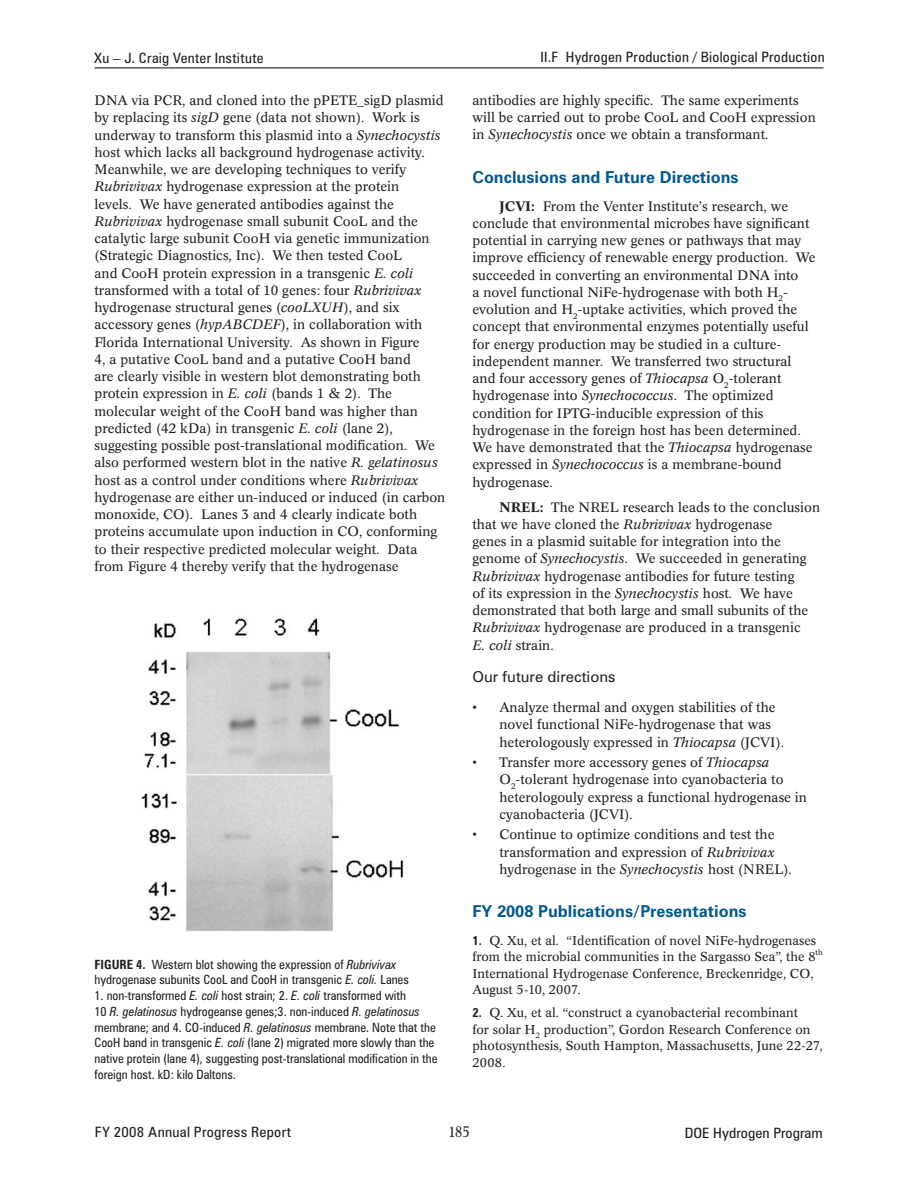
<style>
.page{position:relative;width:918px;height:1188px;background:#fff}
.page>*{position:absolute;margin:0;border:0;box-sizing:border-box;transform-origin:0 0}
._1_RptObjHead{font:700 16.5px "Zurich BT";color:#005990}
._1_Object_subHead{font:15px "Zurich BT";color:#231f20}
.t1{font:condensed 15px "Concorde BE";color:#231f20}
.t2{font:condensed 14.25px "Zurich BT";letter-spacing:.015em;color:#231f20;scale:1.05 1}
.t3{font:condensed 14.25px "Zurich BT";letter-spacing:.015em;color:#231f20;scale:1.08 1}
._1_Body_text{font:13.5px/17.2px "Concorde BE";color:#231f20}
._1_Bulleted{font:13.5px/17.2px "Concorde BE";color:#231f20}
._1_Bulleted_7{font:13.5px/17.2px "Concorde BE";color:#231f20}
._1_FigureTitle{font:condensed 12.75px/15.8px "Zurich BT";color:#231f20}
._1_Reference{font:12.75px/16.5px "Concorde BE";color:#231f20}
.s1{font-style:italic}
.s2{font-weight:500}
.s3{font-family:"Zurich BT";font-weight:700;font-stretch:condensed}
.s4{font-weight:700}
</style>
<div class="page">
<hr style="left:94px;top:67px;width:730px;height:1px;background:#231f20">
<img style="left:141px;top:618px;width:263px;height:314px">
<p class="t2" style="left:94px;top:49px;width:163px">Xu – J. Craig Venter Institute</p>
<p class="t2" style="left:540px;top:49px;width:272px">II.F Hydrogen Production / Biological Production</p>
<p class="_1_Body_text" style="left:94px;top:92px;width:352px">DNA via PCR, and cloned into the pPETE_sigD plasmid by replacing its <span class="s1">sigD</span> gene (data not shown). Work is underway to transform this plasmid into a <span class="s1">Synechocystis </span>host which lacks all background hydrogenase activity.<br>Meanwhile, we are developing techniques to verify <span class="s1">Rubrivivax</span> hydrogenase expression at the protein<br>levels. We have generated antibodies against the <span class="s1">Rubrivivax</span> hydrogenase small subunit CooL and the catalytic large subunit CooH via genetic immunization (Strategic Diagnostics, Inc). We then tested CooL<br>and CooH protein expression in a transgenic <span class="s1">E. coli </span>transformed with a total of 10 genes: four <span class="s1">Rubrivivax </span>hydrogenase structural genes (<span class="s1">cooLXUH</span>), and six accessory genes (<span class="s1">hypABCDEF</span>), in collaboration with Florida International University. As shown in Figure<br>4, a putative CooL band and a putative CooH band<br>are clearly visible in western blot demonstrating both protein expression in <span class="s1">E. coli</span> (bands 1 &amp; 2). The molecular weight of the CooH band was higher than predicted (42 kDa) in transgenic <span class="s1">E. coli</span> (lane 2), suggesting possible post-translational modification. We also performed western blot in the native <span class="s1">R. gelatinosus </span>host as a control under conditions where <span class="s1">Rubrivivax </span>hydrogenase are either un-induced or induced (in carbon monoxide, CO). Lanes 3 and 4 clearly indicate both proteins accumulate upon induction in CO, conforming to their respective predicted molecular weight. Data from Figure 4 thereby verify that the hydrogenase</p>
<p class="_1_Body_text" style="left:472px;top:91px;width:345px">antibodies are highly specific. The same experiments will be carried out to probe CooL and CooH expression in <span class="s1">Synechocystis</span> once we obtain a transformant.</p>
<p class="_1_RptObjHead" style="left:472px;top:167px;width:268px">Conclusions and Future Directions</p>
<p class="_1_Body_text" style="left:472px;top:198px;width:345px;text-indent:27px"><span class="s2">JCVI:</span> From the Venter Institute’s research, we conclude that environmental microbes have significant potential in carrying new genes or pathways that may improve efficiency of renewable energy production. We succeeded in converting an environmental DNA into<br>a novel functional NiFe-hydrogenase with both H<sub>2</sub>- evolution and H<sub>2</sub>-uptake activities, which proved the concept that environmental enzymes potentially useful for energy production may be studied in a culture&shy;independent manner. We transferred two structural and four accessory genes of <span class="s1">Thiocapsa</span> O<sub>2</sub>-tolerant hydrogenase into <span class="s1">Synechococcus</span>. The optimized condition for IPTG-inducible expression of this hydrogenase in the foreign host has been determined.<br>We have demonstrated that the <span class="s1">Thiocapsa</span> hydrogenase expressed in <span class="s1">Synechococcus</span> is a membrane-bound hydrogenase.</p>
<p class="_1_Body_text" style="left:473px;top:498px;width:349px;text-indent:27px"><span class="s2">NREL:</span> The NREL research leads to the conclusion that we have cloned the <span class="s1">Rubrivivax</span> hydrogenase<br>genes in a plasmid suitable for integration into the genome of <span class="s1">Synechocystis</span>. We succeeded in generating <span class="s1">Rubrivivax</span> hydrogenase antibodies for future testing<br>of its expression in the <span class="s1">Synechocystis</span> host. We have demonstrated that both large and small subunits of the <span class="s1">Rubrivivax</span> hydrogenase are produced in a transgenic<br><span class="s1">E. coli</span> strain.</p>
<p class="_1_Object_subHead" style="left:473px;top:667px;width:145px">Our future directions</p>
<p class="_1_Bulleted" style="left:500px;top:699px;width:286px;text-indent:-27px">• Analyze thermal and oxygen stabilities of the novel functional NiFe-hydrogenase that was heterologously expressed in <span class="s1">Thiocapsa</span> (JCVI).</p>
<p class="_1_Bulleted" style="left:500px;top:754px;width:309px;text-indent:-27px">• Transfer more accessory genes of <span class="s1">Thiocapsa </span>O<sub>2</sub>-tolerant hydrogenase into cyanobacteria to heterologouly express a functional hydrogenase in cyanobacteria (JCVI).</p>
<p class="_1_Bulleted_7" style="left:500px;top:826px;width:294px;text-indent:-27px">• Continue to optimize conditions and test the transformation and expression of <span class="s1">Rubrivivax </span>hydrogenase in the <span class="s1">Synechocystis</span> host (NREL).</p>
<p class="_1_RptObjHead" style="left:473px;top:901px;width:276px">FY 2008 Publications/Presentations</p>
<p class="_1_Reference" style="left:473px;top:932px;width:352px"><span class="s3">1.</span> Q. Xu, et al. “Identification of novel NiFe-hydrogenases from the microbial communities in the Sargasso Sea”, the 8<sup>th </sup>International Hydrogenase Conference, Breckenridge, CO, August 5-10, 2007.</p>
<p class="_1_Reference" style="left:473px;top:1005px;width:352px"><span class="s3">2.</span> Q. Xu, et al. “construct a cyanobacterial recombinant<br>for solar H<sub>2</sub> production”, Gordon Research Conference on photosynthesis, South Hampton, Massachusetts, June 22-27, 2008.</p>
<p class="_1_FigureTitle" style="left:94px;top:956px;width:316px"><span class="s4">FIGURE 4.</span> Western blot showing the expression of <span class="s1">Rubrivivax </span>hydrogenase subunits CooL and CooH in transgenic <span class="s1">E. coli.</span> Lanes</p>
<p class="_1_FigureTitle" style="left:94px;top:988px;width:345px">1. non-transformed <span class="s1">E. coli</span> host strain; 2. <span class="s1">E. coli</span> transformed with<br>10 <span class="s1">R. gelatinosus</span> hydrogeanse genes;3. non-induced <span class="s1">R. gelatinosus </span>membrane; and 4. CO-induced <span class="s1">R. gelatinosus</span> membrane. Note that the CooH band in transgenic <span class="s1">E. coli</span> (lane 2) migrated more slowly than the native protein (lane 4), suggesting post-translational modification in the foreign host. kD: kilo Daltons.</p>
<p class="t3" style="left:95px;top:1124px;width:184px">FY 2008 Annual Progress Report</p>
<p class="t1" style="left:448px;top:1123px;width:23px">185</p>
<p class="t3" style="left:685px;top:1124px;width:129px">DOE Hydrogen Program</p>
</div>
